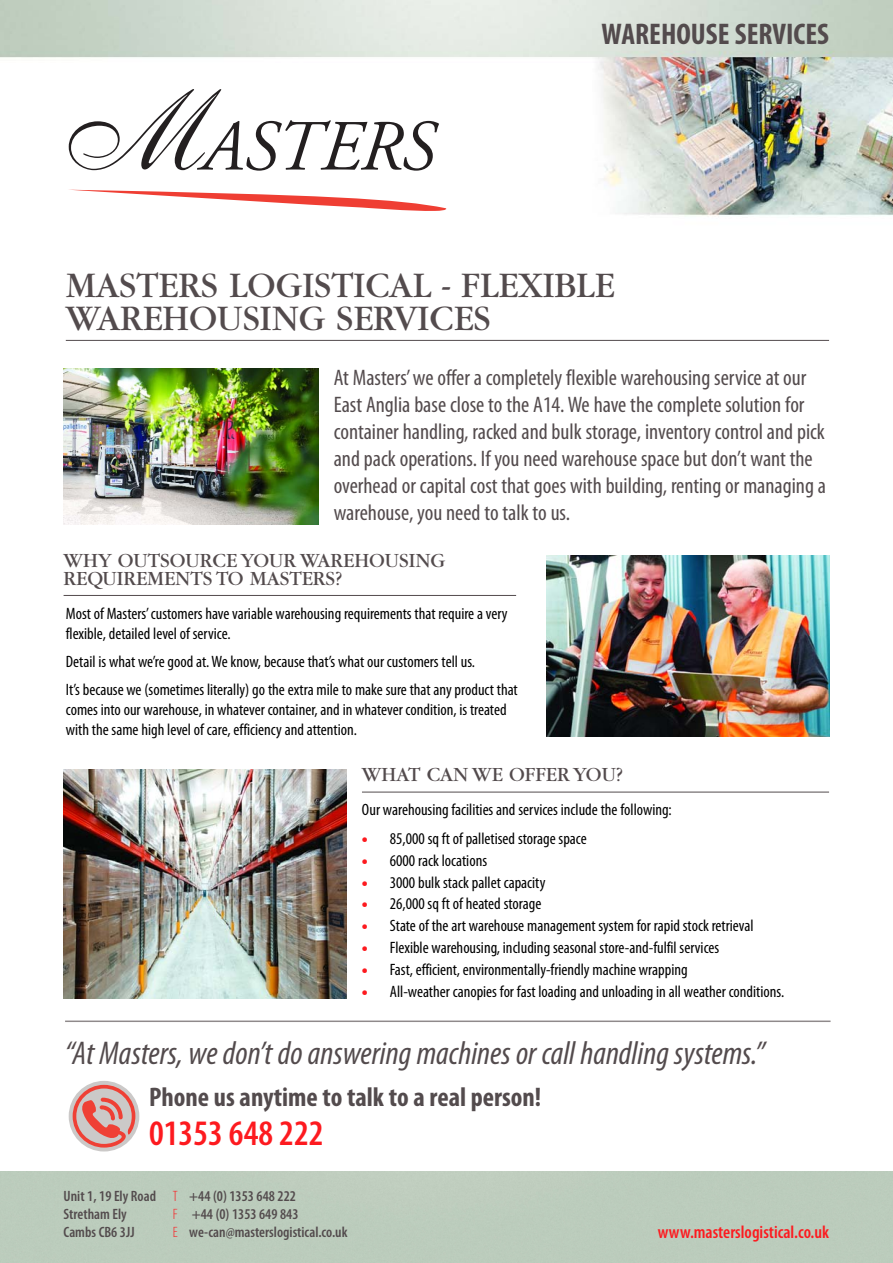
<style>
.page{position:relative;width:893px;height:1263px;background:#fff}
.page>*{position:absolute;margin:0;border:0;box-sizing:border-box;transform-origin:0 0}
.t1{font:37.5px/32.8px "Garamond";color:#534b4d}
.t2{font:600 condensed 36px "Myriad Pro";color:#fd1a1f}
.t3{font:italic condensed 33px "Myriad Pro";color:#534b4d}
.t4{font:700 condensed 30px "Myriad Pro";color:#534b4d}
.t5{font:700 condensed 27px "Myriad Pro";color:#534b4d}
.t6{font:condensed 22.5px/27px "Myriad Pro";color:#534b4d}
.t7{font:21px/18px "Garamond";color:#534b4d}
.t8{font:600 condensed 18px "Myriad Pro";color:#fd1a1f}
.t9{font:condensed 16.5px/19.8px "Myriad Pro";color:#000}
.t10{font:600 condensed 15px/18px "Myriad Pro";color:#534b4d}
.s1{font-weight:900;font-stretch:normal;color:#fd1a1f}
.s2{font-weight:300;color:#fd1a1f}
</style>
<div class="page">
<img style="left:0;top:0;width:893px;height:782px">
<hr style="left:362px;top:792px;width:467px;height:1px;background:#534b4d">
<hr style="left:66px;top:340px;width:763px;height:1px;background:#534b4d">
<img style="left:64px;top:369px;width:255px;height:156px">
<img style="left:547px;top:556px;width:282px;height:181px">
<img style="left:64px;top:770px;width:283px;height:229px">
<hr style="left:64px;top:595px;width:452px;height:1px;background:#534b4d">
<svg style="left:69px;top:89px;width:370px;height:82px"></svg>
<svg style="left:68px;top:190px;width:378px;height:21px"></svg>
<hr style="left:65px;top:1021px;width:765px;height:1px;background:#8f8a8b">
<div style="left:69px;top:1081px;width:70px;height:71px;background:#cbc9c8;border-radius:50%"></div>
<svg style="left:73px;top:1085px;width:62px;height:63px"></svg>
<h3 class="t4" style="left:601px;top:23px;width:229px">WAREHOUSE SERVICES</h3>
<h1 class="t1" style="left:66px;top:272px;width:550px">MASTERS LOGISTICAL - FLEXIBLE<br>WAREHOUSING SERVICES</h1>
<p class="t6" style="left:334px;top:366px;width:494px">At Masters’we offer a completely flexible warehousing service at our East Anglia base close to the A14. We have the complete solution for container handling, racked and bulk storage, inventory control and pick and pack operations. If you need warehouse space but don’t want the overhead or capital cost that goes with building, renting or managing a warehouse, you need to talk to us.</p>
<p class="t7" style="left:64px;top:553px;width:383px">WHY OUTSOURCE YOUR WAREHOUSING<br>REQUIREMENTS TO MASTERS?</p>
<p class="t9" style="left:66px;top:605px;width:443px">Most of Masters’customers have variable warehousing requirements that require a very flexible, detailed level of service.</p>
<p class="t9" style="left:66px;top:649px;width:453px;line-height:28.3px">Detail is what we’re good at. We know, because that’s what our customers tell us.<br>It’s because we (sometimes literally) go the extra mile to make sure that any product that</p>
<p class="t9" style="left:66px;top:701px;width:442px">comes into our warehouse, in whatever container, and in whatever condition, is treated with the same high level of care, efficiency and attention.</p>
<p class="t7" style="left:362px;top:768px;width:263px">WHAT CAN WE OFFER YOU?</p>
<p class="t9" style="left:362px;top:802px;width:311px">Our warehousing facilities and services include the following:</p>
<p class="t9" style="left:362px;top:830px;width:226px"><span class="s1">•</span> 85,000 sq ft of palletised storage space</p>
<p class="t9" style="left:362px;top:852px;width:127px"><span class="s1">•</span> 6000 rack locations</p>
<p class="t9" style="left:362px;top:874px;width:185px"><span class="s1">•</span> 3000 bulk stack pallet capacity</p>
<p class="t9" style="left:362px;top:896px;width:181px"><span class="s1">•</span> 26,000 sq ft of heated storage</p>
<p class="t9" style="left:362px;top:918px;width:393px"><span class="s1">•</span> State of the art warehouse management system for rapid stock retrieval</p>
<p class="t9" style="left:362px;top:940px;width:359px"><span class="s1">•</span> Flexible warehousing, including seasonal store-and-fulfil services</p>
<p class="t9" style="left:362px;top:962px;width:327px"><span class="s1">•</span> Fast, efficient, environmentally-friendly machine wrapping</p>
<p class="t9" style="left:362px;top:983px;width:424px"><span class="s1">•</span> All-weather canopies for fast loading and unloading in all weather conditions.</p>
<h3 class="t3" style="left:65px;top:1041px;width:701px">“At Masters, we don’t do answering machines or call handling systems.”</h3>
<h3 class="t5" style="left:149px;top:1087px;width:393px">Phone us anytime to talk to a real person!</h3>
<h2 class="t2" style="left:149px;top:1119px;width:176px">01353 648 222</h2>
<p class="t10" style="left:64px;top:1189px;width:94px">Unit 1, 19 Ely Road<br>Stretham Ely<br>Cambs CB6 3JJ</p>
<p class="t10" style="left:173px;top:1189px;width:176px"><span class="s2">T</span> +44 (0) 1353 648 222<br><span class="s2">F</span> +44 (0) 1353 649 843<br><span class="s2">E</span> we-can@masterslogistical.co.uk</p>
<p class="t8" style="left:658px;top:1225px;width:173px">www.masterslogistical.co.uk</p>
</div>
